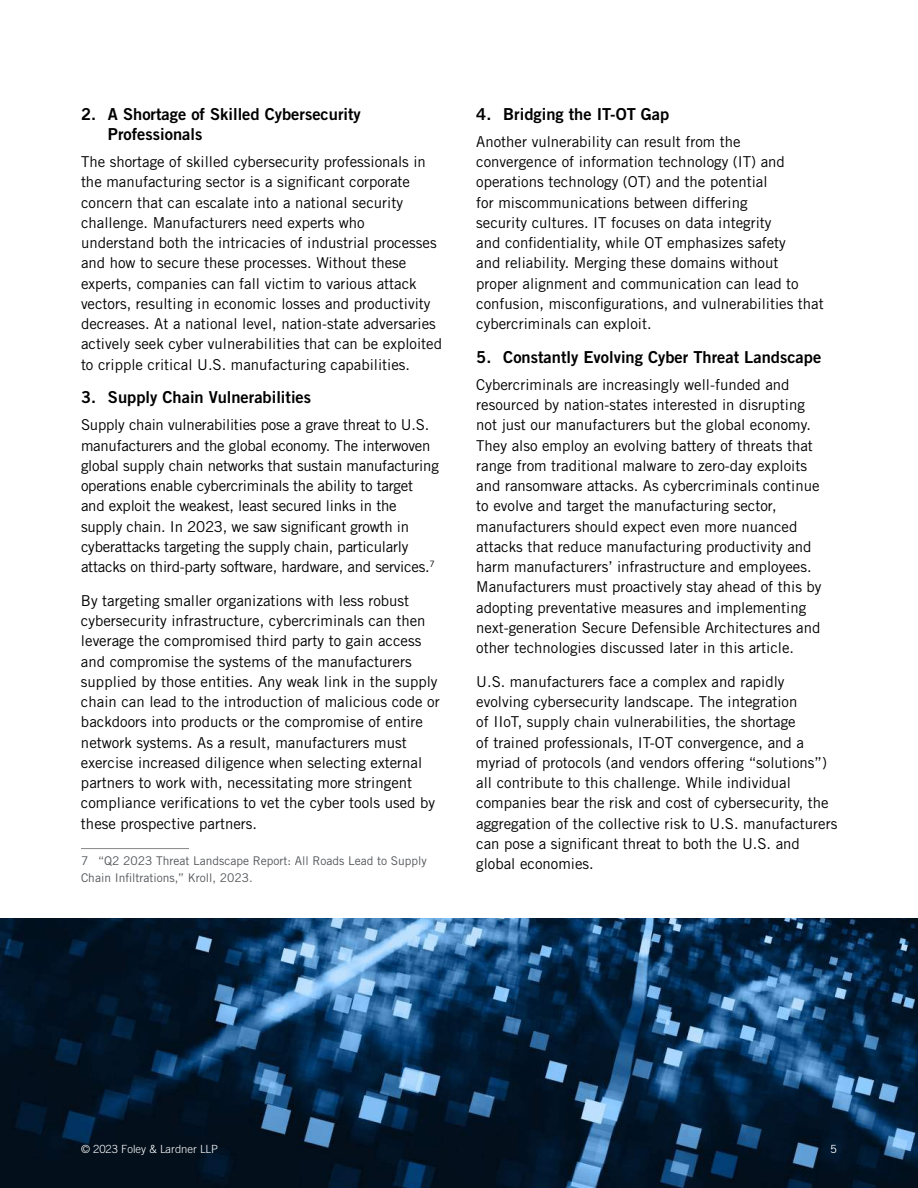
<style>
.page{position:relative;width:918px;height:1188px;background:#fff}
.page>*{position:absolute;margin:0;border:0;box-sizing:border-box;transform-origin:0 0}
.t1{font:16.5px/20.2px "Trade Gothic LT Std Bd 2";color:#000}
.t2{font:15px/20.2px "Trade Gothic LT Std";color:#000}
.t3{font:12px/16.5px "Trade Gothic LT Std";color:#54565a}
.t4{font:300 11.25px "Trade Gothic LT Std";color:#fff}
.t5{font:11.25px "Trade Gothic LT Std";color:#fff}
</style>
<div class="page">
<hr style="left:81px;top:848px;width:108px;height:1px;background:#898789">
<img style="left:0;top:918px;width:918px;height:270px">
<p class="t1" style="left:108px;top:105px;width:254px;text-indent:-27px">2. A Shortage of Skilled Cybersecurity<br>Professionals</p>
<p class="t2" style="left:81px;top:152px;width:363px">The shortage of skilled cybersecurity professionals in the manufacturing sector is a significant corporate concern that can escalate into a national security challenge. Manufacturers need experts who<br>understand both the intricacies of industrial processes and how to secure these processes. Without these experts, companies can fall victim to various attack vectors, resulting in economic losses and productivity decreases. At a national level, nation-state adversaries actively seek cyber vulnerabilities that can be exploited to cripple critical U.S. manufacturing capabilities.</p>
<p class="t1" style="left:81px;top:389px;width:232px">3. Supply Chain Vulnerabilities</p>
<p class="t2" style="left:81px;top:416px;width:359px">Supply chain vulnerabilities pose a grave threat to U.S. manufacturers and the global economy. The interwoven global supply chain networks that sustain manufacturing operations enable cybercriminals the ability to target and exploit the weakest, least secured links in the supply chain. In 2023, we saw significant growth in cyberattacks targeting the supply chain, particularly attacks on third-party software, hardware, and services.<sup>7</sup></p>
<p class="t2" style="left:81px;top:591px;width:360px">By targeting smaller organizations with less robust cybersecurity infrastructure, cybercriminals can then leverage the compromised third party to gain access and compromise the systems of the manufacturers supplied by those entities. Any weak link in the supply chain can lead to the introduction of malicious code or backdoors into products or the compromise of entire network systems. As a result, manufacturers must exercise increased diligence when selecting external partners to work with, necessitating more stringent compliance verifications to vet the cyber tools used by these prospective partners.</p>
<p class="t3" style="left:81px;top:853px;width:347px">7 “Q2 2023 Threat Landscape Report: All Roads Lead to Supply<br>Chain Infiltrations,” Kroll, 2023.</p>
<p class="t1" style="left:476px;top:105px;width:195px">4. Bridging the IT-OT Gap</p>
<p class="t2" style="left:476px;top:132px;width:349px">Another vulnerability can result from the convergence of information technology (IT) and operations technology (OT) and the potential<br>for miscommunications between differing<br>security cultures. IT focuses on data integrity<br>and confidentiality, while OT emphasizes safety<br>and reliability. Merging these domains without proper alignment and communication can lead to confusion, misconfigurations, and vulnerabilities that cybercriminals can exploit.</p>
<p class="t1" style="left:476px;top:348px;width:347px">5. Constantly Evolving Cyber Threat Landscape</p>
<p class="t2" style="left:476px;top:375px;width:347px">Cybercriminals are increasingly well-funded and resourced by nation-states interested in disrupting not just our manufacturers but the global economy.<br>They also employ an evolving battery of threats that range from traditional malware to zero-day exploits and ransomware attacks. As cybercriminals continue to evolve and target the manufacturing sector, manufacturers should expect even more nuanced attacks that reduce manufacturing productivity and harm manufacturers’ infrastructure and employees.<br>Manufacturers must proactively stay ahead of this by adopting preventative measures and implementing next-generation Secure Defensible Architectures and other technologies discussed later in this article.</p>
<p class="t2" style="left:476px;top:672px;width:363px">U.S. manufacturers face a complex and rapidly evolving cybersecurity landscape. The integration<br>of IIoT, supply chain vulnerabilities, the shortage<br>of trained professionals, IT-OT convergence, and a myriad of protocols (and vendors offering “solutions”) all contribute to this challenge. While individual companies bear the risk and cost of cybersecurity, the aggregation of the collective risk to U.S. manufacturers can pose a significant threat to both the U.S. and global economies.</p>
<p class="t4" style="left:81px;top:1145px;width:139px">© 2023 Foley &amp; Lardner LLP</p>
<p class="t5" style="left:830px;top:1144px;width:8px">5</p>
</div>
